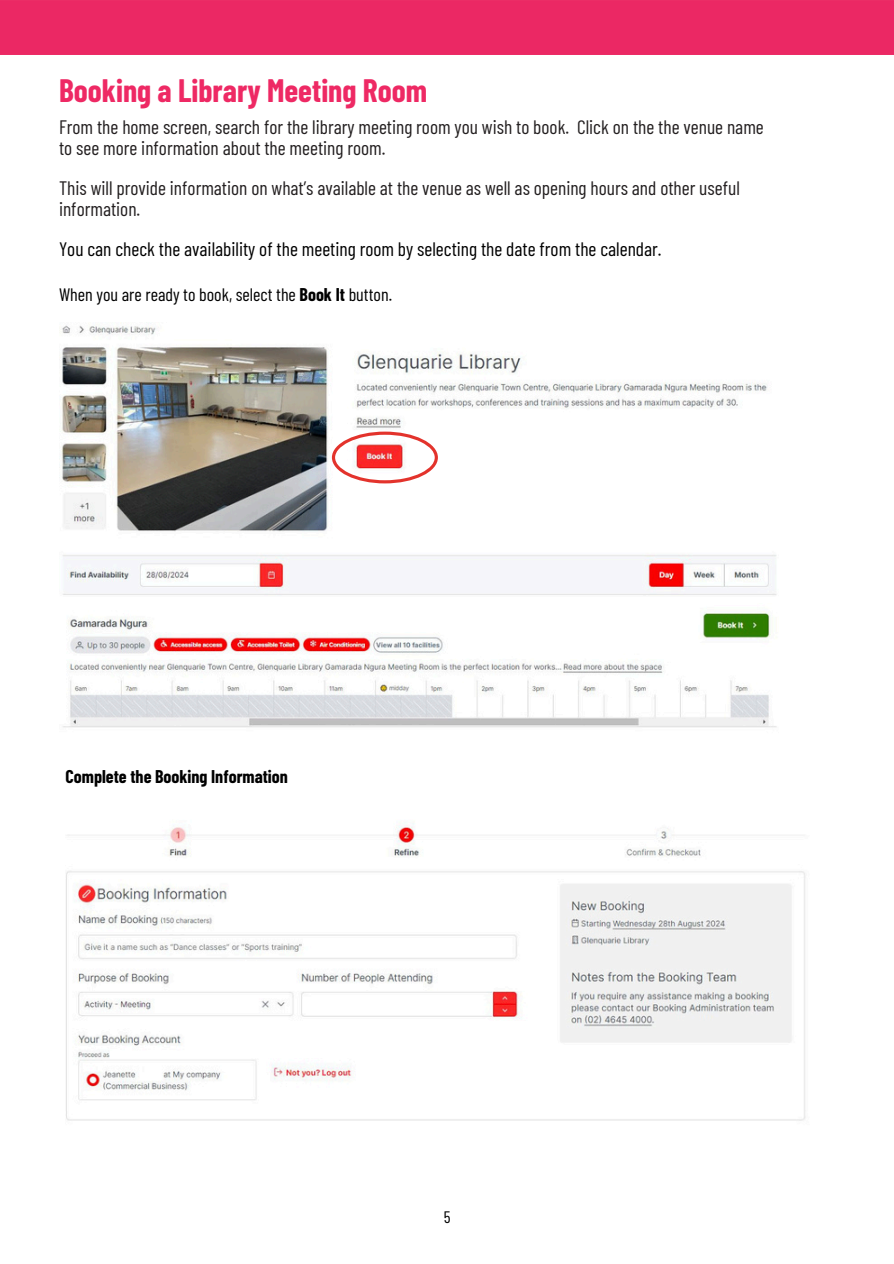
<style>
.page{position:relative;width:894px;height:1264px;background:#fff}
.page>*{position:absolute;margin:0;border:0;box-sizing:border-box;transform-origin:0 0}
.t1{font:700 31.65px "Barlow Condensed";color:#ee2964}
.t2{font:19.5px/20.2px "Barlow Condensed";color:#231f20}
.t3{font:19.5px "Barlow Condensed";color:#000}
.t4{font:18px "Barlow Condensed";color:#000}
.t5{font:700 18px "Barlow Condensed";color:#000}
.t6{font:16.5px "Barlow Condensed";color:#000}
.s1{font-weight:700}
</style>
<div class="page">
<div style="left:0;top:0;width:893px;height:54px;background:#eb2864"></div>
<img style="left:61px;top:322px;width:716px;height:406px">
<svg style="left:332px;top:431px;width:105px;height:52px"></svg>
<img style="left:66px;top:823px;width:740px;height:298px">
<p class="t1" style="left:59px;top:70px;width:369px">Booking a Library Meeting Room</p>
<p class="t2" style="left:59px;top:116px;width:706px">From the home screen, search for the library meeting room you wish to book. Click on the the venue name to see more information about the meeting room.</p>
<p class="t2" style="left:59px;top:177px;width:682px">This will provide information on what’s available at the venue as well as opening hours and other useful information.</p>
<p class="t3" style="left:59px;top:236px;width:604px">You can check the availability of the meeting room by selecting the date from the calendar.</p>
<p class="t4" style="left:59px;top:283px;width:334px">When you are ready to book, select the <span class="s1">Book It</span> button.</p>
<h1 class="t5" style="left:65px;top:764px;width:224px">Complete the Booking Information</h1>
<p class="t6" style="left:443px;top:1206px;width:8px">5</p>
</div>
